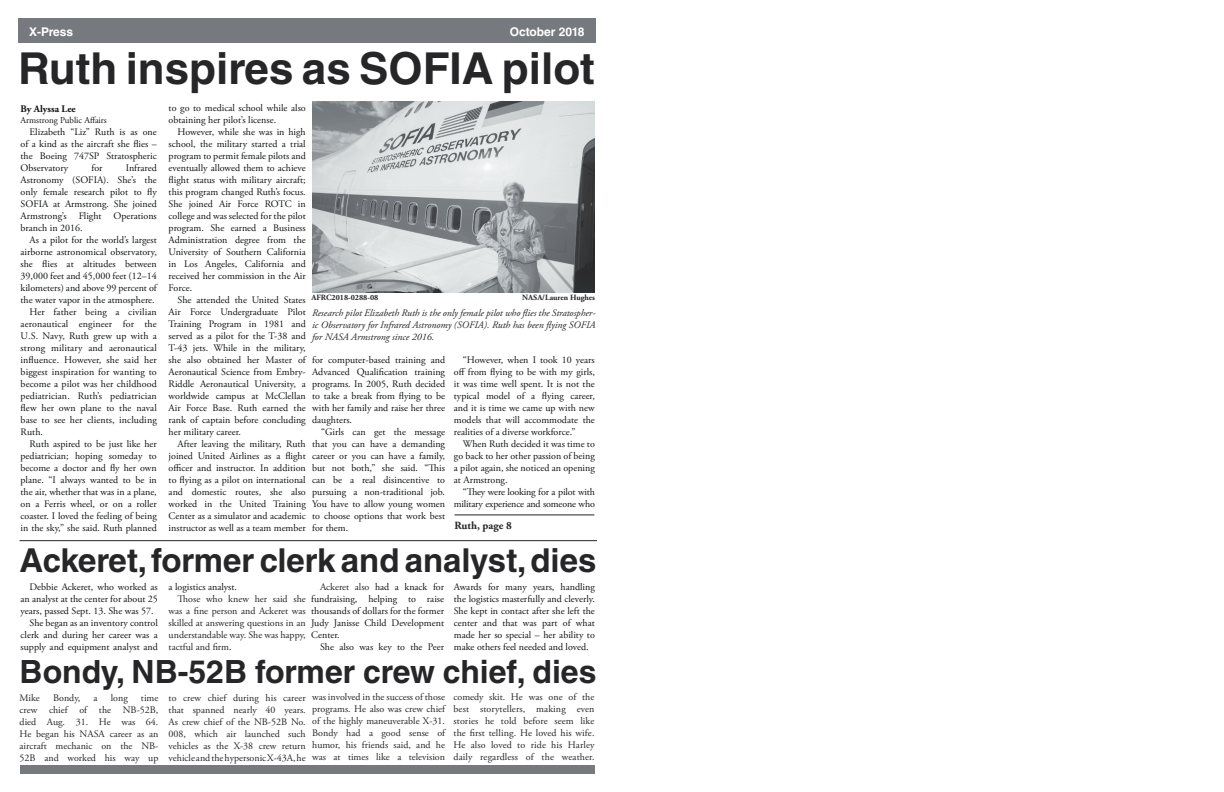
<style>
.page{position:relative;width:1224px;height:792px;background:#fff}
.page>*{position:absolute;margin:0;border:0;box-sizing:border-box;transform-origin:0 0}
.t1{font:700 44px "Helvetica LT Std";color:#262527}
.t2{font:700 33px "Helvetica LT Std";color:#262527}
.t3{font:700 32px "Helvetica LT Std";color:#262527}
.t4{font:700 12px "Helvetica LT Std";color:#fff}
.t5{font:700 11px "Adobe Garamond Pro";color:#262527}
.t6{font:10px/12px "Adobe Garamond Pro";color:#111313;text-align:justify}
.t7{font:10px/12px "Adobe Garamond Pro";color:#262527;text-align:justify}
.t8{font:italic 10px/12px "Adobe Garamond Pro";color:#262527;text-align:justify}
.t9{font:10px/12px "Adobe Garamond Pro";letter-spacing:-.02em;color:#111313;text-align:right}
.t10{font:700 10px "Adobe Garamond Pro";color:#111313}
.t11{font:9px "Adobe Garamond Pro";color:#111313}
.t12{font:700 8px "Adobe Garamond Pro";color:#262527}
.s1{color:#262527}
</style>
<div class="page">
<div style="left:19px;top:18px;width:577px;height:25px;background:#767a7e"></div>
<div style="left:20px;top:765px;width:575px;height:9px;background:#767a7e"></div>
<hr style="left:20px;top:540px;width:577px;height:1px;background:#262527">
<img style="left:312px;top:102px;width:283px;height:190px">
<hr style="left:454px;top:514px;width:140px;height:1px;background:#262527">
<p class="t4" style="left:29px;top:24px;width:46px">X-Press</p>
<p class="t4" style="left:510px;top:24px;width:76px">October 2018</p>
<p class="t1" style="left:18px;top:41px;width:578px">Ruth inspires as SOFIA pilot</p>
<p class="t10" style="left:21px;top:103px;width:57px">By Alyssa Lee</p>
<p class="t11" style="left:21px;top:115px;width:88px">Armstrong Public Affairs</p>
<p class="t6" style="left:21px;top:126px;width:138px;text-indent:9px">Elizabeth “Liz” Ruth is as one of a kind as the aircraft she flies – the Boeing 747SP Stratospheric Observatory</p>
<p class="t6" style="left:21px;top:162px;width:138px;text-indent:105px">Infrared Astronomy (SOFIA). She’s the only female research pilot to fly SOFIA at Armstrong. She joined Armstrong’s Flight Operations branch in 2016.</p>
<p class="t6" style="left:21px;top:234px;width:138px;text-indent:9px">As a pilot for the world’s largest airborne astronomical observatory, she flies at altitudes between 39,000 feet and 45,000 feet (12–14 kilometers) and above 99 percent of the water vapor in the atmosphere.</p>
<p class="t6" style="left:21px;top:306px;width:138px;text-indent:9px">Her father being a civilian aeronautical engineer for the U.S. Navy, Ruth grew up with a strong military and aeronautical influence. However, she said her biggest inspiration for wanting to become a pilot was her childhood pediatrician. Ruth’s pediatrician flew her own plane to the naval base to see her clients, including Ruth.</p>
<p class="t6" style="left:21px;top:438px;width:138px;text-indent:9px">Ruth aspired to be just like her pediatrician; hoping someday to become a doctor and fly her own plane. “I always wanted to be in the air, whether that was in a plane, on a Ferris wheel, or on a roller coaster. I loved the feeling of being in the sky,” she said. Ruth planned</p>
<p class="t6" style="left:91px;top:162px;width:13px">for</p>
<p class="t6" style="left:169px;top:102px;width:139px">to go to medical school while also obtaining her pilot’s license.</p>
<p class="t6" style="left:169px;top:126px;width:139px;text-indent:9px">However, while she was in high school, the military started a trial program to permit female pilots and eventually allowed them to achieve flight status with military aircraft; this program changed Ruth’s focus.<br>She joined Air Force ROTC in college and was selected for the pilot program. She earned a Business Administration degree from the University of Southern California in Los Angeles, California and received her commission in the Air Force.</p>
<p class="t6" style="left:169px;top:294px;width:139px;text-indent:9px">She attended the United States Air Force Undergraduate Pilot Training Program in 1981 and served as a pilot for the T-38 and T-43 jets. While in the military, she also obtained her Master of Aeronautical Science from Embry-Riddle Aeronautical University, a worldwide campus at McClellan Air Force Base. Ruth earned the rank of captain before concluding her military career.</p>
<p class="t6" style="left:169px;top:438px;width:139px;text-indent:9px">After leaving the military, Ruth joined United Airlines as a flight officer and instructor. In addition to flying as a pilot on international and domestic routes, she also worked in the United Training Center as a simulator and academic instructor as well as a team member</p>
<p class="t12" style="left:312px;top:293px;width:68px">AFRC2018-0288-08</p>
<p class="t12" style="left:522px;top:293px;width:74px">NASA/Lauren Hughes</p>
<p class="t8" style="left:312px;top:307px;width:285px">Research pilot Elizabeth Ruth is the only female pilot who flies the Stratospher&shy;ic Observatory for Infrared Astronomy (SOFIA). Ruth has been flying SOFIA for NASA Armstrong since 2016.</p>
<p class="t6" style="left:312px;top:354px;width:134px">for computer-based training and Advanced Qualification training programs. In 2005, Ruth decided to take a break from flying to be with her family and raise her three daughters.</p>
<p class="t6" style="left:312px;top:426px;width:134px;text-indent:9px">“Girls can get the message that you can have a demanding career or you can have a family, but not both,” she said. “This can be a real disincentive to pursuing a non-traditional job.<br>You have to allow young women to choose options that work best for them.</p>
<p class="t6" style="left:454px;top:355px;width:142px;text-indent:9px">“However, when I took 10 years off from flying to be with my girls, it was time well spent. It is not the typical model of a flying career, and it is time we came up with new models that will accommodate the realities of a diverse workforce.”</p>
<p class="t6" style="left:454px;top:439px;width:142px;text-indent:9px">When Ruth decided it was time to go back to her other passion of being a pilot again, she noticed an opening at Armstrong.</p>
<p class="t9" style="left:454px;top:487px;width:142px">“They were looking for a pilot with military experience and someone who</p>
<p class="t5" style="left:454px;top:519px;width:59px">Ruth, page 8</p>
<p class="t2" style="left:20px;top:540px;width:578px">Ackeret, former clerk and analyst, dies</p>
<p class="t6" style="left:21px;top:581px;width:139px;text-indent:9px">Debbie Ackeret, who worked as an analyst at the center for about 25 years, passed Sept. 13. She was 57.</p>
<p class="t6" style="left:21px;top:617px;width:139px;text-indent:9px">She began as an inventory control clerk and during her career was a supply and equipment analyst and</p>
<p class="t6" style="left:169px;top:581px;width:70px">a logistics analyst.</p>
<p class="t7" style="left:169px;top:593px;width:139px;text-indent:9px">Those who knew her said she was a fine person and Ackeret was skilled at answering questions in an understandable way. She was happy, tactful and firm.</p>
<p class="t6" style="left:311px;top:581px;width:134px;text-indent:9px"><span class="s1">Ackeret also</span> had a knack for fundraising, helping to raise thousands of dollars for the former Judy Janisse Child Development Center.</p>
<p class="t6" style="left:320px;top:641px;width:125px">She also was key to the Peer</p>
<p class="t6" style="left:454px;top:581px;width:142px">Awards for many years, handling the logistics masterfully and cleverly.<br>She kept in contact after she left the center and that was part of what made her so special – her ability to make others feel needed and loved.</p>
<p class="t3" style="left:20px;top:652px;width:578px">Bondy, NB-52B former crew chief, dies</p>
<p class="t7" style="left:20px;top:692px;width:22px">Mike</p>
<p class="t7" style="left:53px;top:692px;width:29px">Bondy,</p>
<p class="t7" style="left:94px;top:692px;width:6px">a</p>
<p class="t7" style="left:111px;top:692px;width:19px">long</p>
<p class="t7" style="left:20px;top:692px;width:140px;text-indent:121px">time crew chief of the NB-52B, died Aug. 31. He was 64.</p>
<p class="t7" style="left:20px;top:728px;width:140px">He began his NASA career as an aircraft mechanic on the NB-52B and worked his way up</p>
<p class="t7" style="left:312px;top:691px;width:134px">was involved in the success of those programs. He also was crew chief of the highly maneuverable X-31.</p>
<p class="t7" style="left:312px;top:727px;width:134px">Bondy had a good sense of humor, his friends said, and he was at times like a television</p>
<p class="t7" style="left:454px;top:691px;width:142px">comedy skit. He was one of the best storytellers, making even stories he told before seem like the first telling. He loved his wife.<br>He also loved to ride his Harley daily regardless of the weather.</p>
<p class="t7" style="left:169px;top:692px;width:139px">to crew chief during his career that spanned nearly 40 years.</p>
<p class="t7" style="left:169px;top:716px;width:139px">As crew chief of the NB-52B No.<br>008, which air launched such vehicles as the X-38 crew return vehicle and the hypersonic X-43A, he</p>
</div>
